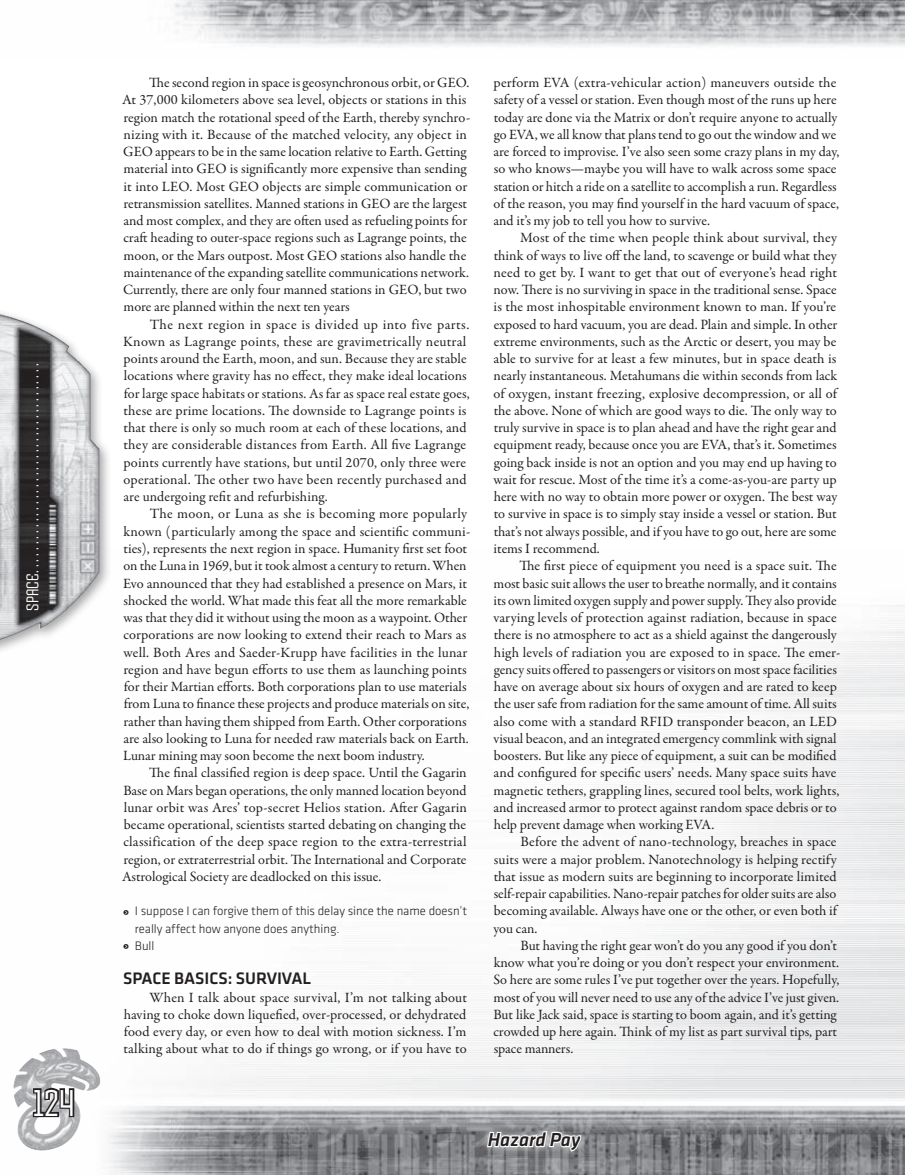
<style>
.page{position:relative;width:905px;height:1175px;background:#fff}
.page>*{position:absolute;margin:0;border:0;box-sizing:border-box;transform-origin:0 0}
.t1{font:condensed 36px "Armada";color:#fff}
.t2{font:italic 500 19.5px "Klavika";color:#231f20}
.t3{font:500 17.25px "Klavika";color:#231f20}
.t4{font:condensed 16.5px "Armada";color:#fff}
.t5{font:14.25px/17.2px "Garamond Premr Pro";color:#231f20}
.t6{font:300 12.75px "Klavika";color:#231f20}
.s1{font-family:"Badloc ICG";font-weight:400;font-size:16.5px}
</style>
<div class="page">
<img style="left:14px;top:605px;width:890px;height:569px">
<img style="left:174px;top:0;width:730px;height:47px">
<img style="left:13px;top:1048px;width:53px;height:41px">
<svg style="left:31px;top:1086px;width:45px;height:32px"></svg>
<div style="left:480px;top:1124px;width:108px;height:34px;background:#fff;opacity:.71"></div>
<svg style="left:485px;top:1110px;width:97px;height:43px"></svg>
<div style="left:0;top:305px;width:113px;height:353px;background:#231f20;opacity:.4"></div>
<img style="left:0;top:314px;width:99px;height:326px">
<p class="t4" style="left:24px;top:610px;width:247px;rotate:-90deg">SPACE .....................................</p>
<h1 class="t1" style="left:33px;top:1083px;width:43px">124</h1>
<p class="t5" style="left:122px;top:74px;width:350px;text-indent:27px">The second region in space is geosynchronous orbit, or GEO.<br>At 37,000 kilometers above sea level, objects or stations in this region match the rotational speed of the Earth, thereby synchro&shy;nizing with it. Because of the matched velocity, any object in GEO appears to be in the same location relative to Earth. Getting material into GEO is significantly more expensive than sending it into LEO. Most GEO objects are simple communication or retransmission satellites. Manned stations in GEO are the largest and most complex, and they are often used as refueling points for craft heading to outer-space regions such as Lagrange points, the moon, or the Mars outpost. Most GEO stations also handle the maintenance of the expanding satellite communications network.<br>Currently, there are only four manned stations in GEO, but two more are planned within the next ten years</p>
<p class="t5" style="left:123px;top:316px;width:348px;text-indent:26px">The next region in space is divided up into five parts.<br>Known as Lagrange points, these are gravimetrically neutral points around the Earth, moon, and sun. Because they are stable locations where gravity has no effect, they make ideal locations for large space habitats or stations. As far as space real estate goes, these are prime locations. The downside to Lagrange points is that there is only so much room at each of these locations, and they are considerable distances from Earth. All five Lagrange points currently have stations, but until 2070, only three were operational. The other two have been recently purchased and are undergoing refit and refurbishing.</p>
<p class="t5" style="left:123px;top:505px;width:348px;text-indent:26px">The moon, or Luna as she is becoming more popularly known (particularly among the space and scientific communi&shy;ties), represents the next region in space. Humanity first set foot on the Luna in 1969, but it took almost a century to return. When Evo announced that they had established a presence on Mars, it shocked the world. What made this feat all the more remarkable was that they did it without using the moon as a waypoint. Other corporations are now looking to extend their reach to Mars as well. Both Ares and Saeder-Krupp have facilities in the lunar region and have begun efforts to use them as launching points for their Martian efforts. Both corporations plan to use materials from Luna to finance these projects and produce materials on site, rather than having them shipped from Earth. Other corporations are also looking to Luna for needed raw materials back on Earth.<br>Lunar mining may soon become the next boom industry.</p>
<p class="t5" style="left:122px;top:764px;width:346px;text-align:justify;text-indent:27px">The final classified region is deep space. Until the Gagarin Base on Mars began operations, the only manned location beyond lunar orbit was Ares’ top-secret Helios station. After Gagarin became operational, scientists started debating on changing the classification of the deep space region to the extra-terrestrial region, or extraterrestrial orbit. The International and Corporate Astrological Society are deadlocked on this issue.</p>
<p class="t6" style="left:123px;top:904px;width:346px"><span class="s1">&gt;</span> I suppose I can forgive them of this delay since the name doesn’t</p>
<p class="t6" style="left:135px;top:921px;width:206px">really affect how anyone does anything.</p>
<p class="t6" style="left:123px;top:938px;width:33px"><span class="s1">&gt;</span> Bull</p>
<p class="t3" style="left:123px;top:969px;width:189px">SPACE BASICS : SURVIVAL</p>
<p class="t5" style="left:124px;top:988px;width:345px;text-align:justify;text-indent:26px">When I talk about space survival, I’m not talking about having to choke down liquefied, over-processed, or dehydrated food every day, or even how to deal with motion sickness. I’m talking about what to do if things go wrong, or if you have to</p>
<p class="t5" style="left:493px;top:74px;width:347px">perform EVA (extra-vehicular action) maneuvers outside the safety of a vessel or station. Even though most of the runs up here today are done via the Matrix or don’t require anyone to actually go EVA, we all know that plans tend to go out the window and we are forced to improvise. I’ve also seen some crazy plans in my day, so who knows—maybe you will have to walk across some space station or hitch a ride on a satellite to accomplish a run. Regardless of the reason, you may find yourself in the hard vacuum of space, and it’s my job to tell you how to survive.</p>
<p class="t5" style="left:493px;top:229px;width:345px;text-align:justify;text-indent:27px">Most of the time when people think about survival, they think of ways to live off the land, to scavenge or build what they need to get by. I want to get that out of everyone’s head right now. There is no surviving in space in the traditional sense. Space is the most inhospitable environment known to man. If you’re exposed to hard vacuum, you are dead. Plain and simple. In other extreme environments, such as the Arctic or desert, you may be able to survive for at least a few minutes, but in space death is nearly instantaneous. Metahumans die within seconds from lack of oxygen, instant freezing, explosive decompression, or all of the above. None of which are good ways to die. The only way to truly survive in space is to plan ahead and have the right gear and equipment ready, because once you are EVA, that’s it. Sometimes going back inside is not an option and you may end up having to wait for rescue. Most of the time it’s a come-as-you-are party up here with no way to obtain more power or oxygen. The best way to survive in space is to simply stay inside a vessel or station. But that’s not always possible, and if you have to go out, here are some items I recommend.</p>
<p class="t5" style="left:493px;top:557px;width:348px;text-indent:26px">The first piece of equipment you need is a space suit. The most basic suit allows the user to breathe normally, and it contains its own limited oxygen supply and power supply. They also provide varying levels of protection against radiation, because in space there is no atmosphere to act as a shield against the dangerously high levels of radiation you are exposed to in space. The emer&shy;gency suits offered to passengers or visitors on most space facilities have on average about six hours of oxygen and are rated to keep the user safe from radiation for the same amount of time. All suits also come with a standard RFID transponder beacon, an LED visual beacon, and an integrated emergency commlink with signal boosters. But like any piece of equipment, a suit can be modified and configured for specific users’ needs. Many space suits have magnetic tethers, grappling lines, secured tool belts, work lights, and increased armor to protect against random space debris or to help prevent damage when working EVA.</p>
<p class="t5" style="left:493px;top:833px;width:345px;text-align:justify;text-indent:27px">Before the advent of nano-technology, breaches in space suits were a major problem. Nanotechnology is helping rectify that issue as modern suits are beginning to incorporate limited self-repair capabilities. Nano-repair patches for older suits are also becoming available. Always have one or the other, or even both if you can.</p>
<p class="t5" style="left:493px;top:937px;width:347px;text-indent:27px">But having the right gear won’t do you any good if you don’t know what you’re doing or you don’t respect your environment.<br>So here are some rules I’ve put together over the years. Hopefully, most of you will never need to use any of the advice I’ve just given.<br>But like Jack said, space is starting to boom again, and it’s getting crowded up here again. Think of my list as part survival tips, part space manners.</p>
<h2 class="t2" style="left:488px;top:1128px;width:94px">Hazard Pay</h2>
</div>
